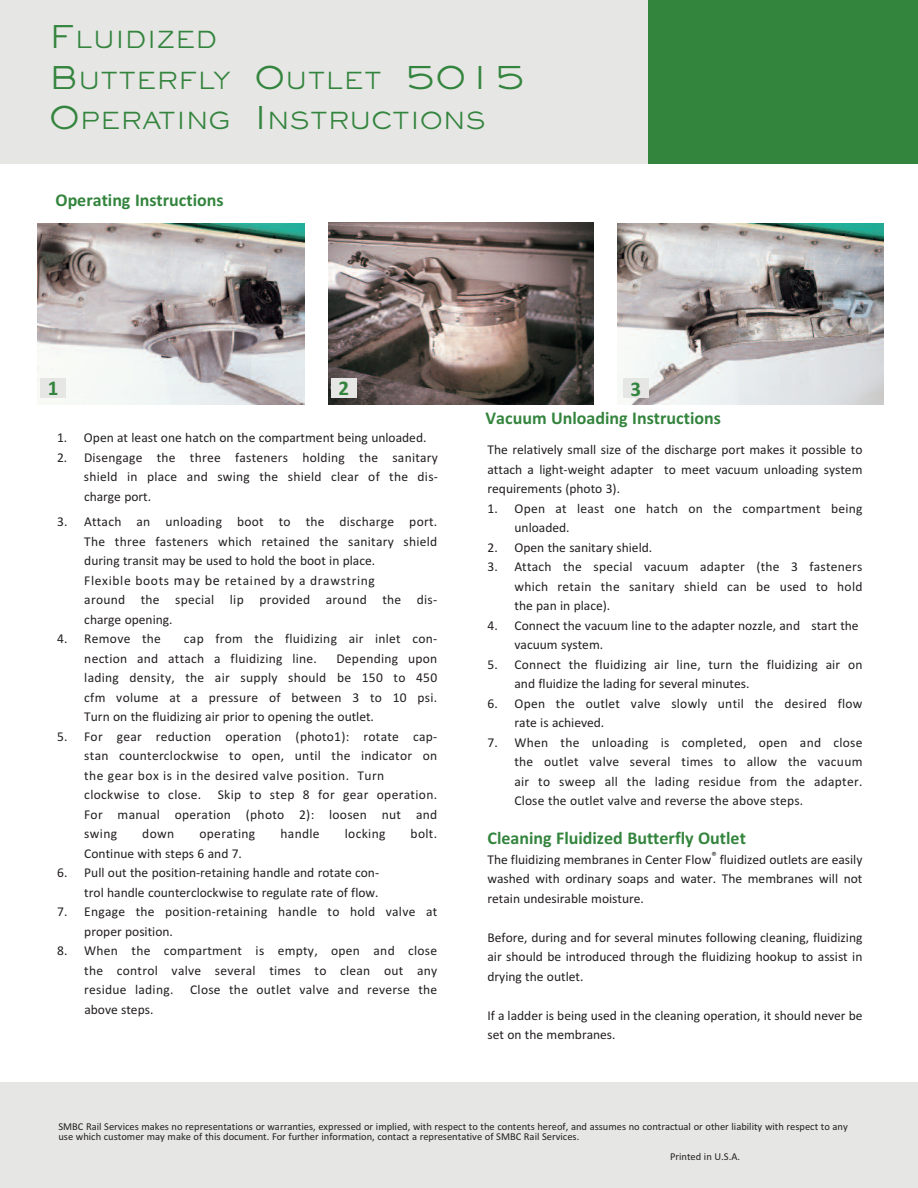
<style>
.page{position:relative;width:918px;height:1188px;background:#fff}
.page>*{position:absolute;margin:0;border:0;box-sizing:border-box;transform-origin:0 0}
.t1{font:27px/40.5px "Eyechart";color:#33843d}
.t2{font:700 21px "Calibri";color:#33843d}
.t3{font:700 18px "Calibri";color:#33843d}
.t4{font:13.5px/19.5px "Calibri";letter-spacing:.015em;color:#231f20}
.t5{font:10.5px/10.5px "Calibri";color:#231f20}
.s1{font-size:36px}
.s2{font-size:14.25px}
</style>
<div class="page">
<div style="left:0;top:1082px;width:918px;height:106px;background:#e6e6e5"></div>
<div style="left:0;top:0;width:649px;height:163px;background:#e6e6e5"></div>
<div style="left:648px;top:0;width:270px;height:163px;background:#33843d"></div>
<img style="left:38px;top:224px;width:266px;height:181px">
<img style="left:618px;top:224px;width:265px;height:181px">
<img style="left:328px;top:223px;width:266px;height:182px">
<div style="left:623px;top:378px;width:26px;height:19px;background:#e6e6e5;border-radius:50%"></div>
<div style="left:623px;top:379px;width:26px;height:19px;background:#e6e6e5"></div>
<div style="left:331px;top:378px;width:26px;height:20px;background:#e6e6e5"></div>
<div style="left:40px;top:378px;width:26px;height:20px;background:#e6e6e5"></div>
<h1 class="t1" style="left:50px;top:19px;width:477px"><span class="s1">F</span>LUIDIZED<br><span class="s1">B</span>UTTERFLY <span class="s1">O</span>UTLET <span class="s1">5015<br>O</span>PERATING <span class="s1">I</span>NSTRUCTIONS</h1>
<h3 class="t3" style="left:56px;top:189px;width:170px">Operating Instructions</h3>
<h2 class="t2" style="left:48px;top:376px;width:12px">1</h2>
<h2 class="t2" style="left:339px;top:376px;width:12px">2</h2>
<h2 class="t2" style="left:630px;top:376px;width:12px">3</h2>
<p class="t4" style="left:57px;top:428px;width:371px">1. Open at least one hatch on the compartment being unloaded.</p>
<p class="t4" style="left:84px;top:447px;width:356px;text-align:justify;text-indent:-27px">2. Disengage the three fasteners holding the sanitary shield in place and swing the shield clear of the dis&shy;charge port.</p>
<h3 class="t3" style="left:486px;top:408px;width:237px">Vacuum Unloading Instructions</h3>
<p class="t4" style="left:487px;top:440px;width:377px;text-align:justify">The relatively small size of the discharge port makes it possible to attach a light-weight adapter to meet vacuum unloading system requirements (photo 3).</p>
<p class="t4" style="left:514px;top:498px;width:350px;text-indent:-27px">1. Open at least one hatch on the compartment being unloaded.</p>
<p class="t4" style="left:487px;top:537px;width:166px">2. Open the sanitary shield.</p>
<p class="t4" style="left:514px;top:557px;width:349px;text-align:justify;text-indent:-27px">3. Attach the special vacuum adapter (the 3 fasteners which retain the sanitary shield can be used to hold the pan in place).</p>
<p class="t4" style="left:514px;top:615px;width:346px;text-indent:-27px">4. Connect the vacuum line to the adapter nozzle, and start the vacuum system.</p>
<p class="t4" style="left:514px;top:654px;width:349px;text-indent:-27px">5. Connect the fluidizing air line, turn the fluidizing air on and fluidize the lading for several minutes.</p>
<p class="t4" style="left:514px;top:693px;width:350px;text-indent:-27px">6. Open the outlet valve slowly until the desired flow rate is achieved.</p>
<p class="t4" style="left:514px;top:732px;width:350px;text-align:justify;text-indent:-27px">7. When the unloading is completed, open and close the outlet valve several times to allow the vacuum air to sweep all the lading residue from the adapter.<br>Close the outlet valve and reverse the above steps.</p>
<h3 class="t3" style="left:488px;top:827px;width:260px">Cleaning Fluidized Butterfly Outlet</h3>
<p class="t4" style="left:487px;top:849px;width:377px;text-align:justify">The fluidizing membranes in Center Flow<sup>®</sup> fluidized outlets are easily washed with ordinary soaps and water. The membranes will not retain undesirable moisture.</p>
<p class="t4" style="left:487px;top:927px;width:377px;text-align:justify">Before, during and for several minutes following cleaning, fluidizing air should be introduced through the fluidizing hookup to assist in drying the outlet.</p>
<p class="t4" style="left:487px;top:1005px;width:377px">If a ladder is being used in the cleaning operation, it should never be set on the membranes.</p>
<p class="t4" style="left:84px;top:512px;width:354px;text-indent:-27px">3. Attach an unloading boot to the discharge port.<br>The three fasteners which retained the sanitary shield during transit may be used to hold the boot in place.<br>Flexible boots <span class="s2">may be</span> retained by a drawstring<br>around the special lip provided around the dis&shy;charge opening.</p>
<p class="t4" style="left:57px;top:629px;width:105px">4. Remove the</p>
<p class="t4" style="left:84px;top:629px;width:354px;text-indent:100px">cap from the fluidizing air inlet con&shy;nection and attach a fluidizing line.</p>
<p class="t4" style="left:84px;top:648px;width:354px;text-align:justify;text-indent:252px">Depending upon lading density, the air supply should be 150 to 450 cfm volume at a pressure of between 3 to 10 psi.<br>Turn on the fluidizing air prior to opening the outlet.</p>
<p class="t4" style="left:84px;top:726px;width:354px;text-indent:-27px">5. For gear reduction operation (photo1): rotate cap&shy;stan counterclockwise to open, until the indicator on the gear box is in the desired valve position. Turn clockwise to close. Skip to step 8 for gear operation.<br>For manual operation (photo 2): loosen nut and swing</p>
<p class="t4" style="left:142px;top:824px;width:33px">down</p>
<p class="t4" style="left:199px;top:824px;width:57px">operating</p>
<p class="t4" style="left:280px;top:824px;width:41px">handle</p>
<p class="t4" style="left:345px;top:824px;width:42px">locking</p>
<p class="t4" style="left:411px;top:824px;width:28px">bolt.</p>
<p class="t4" style="left:84px;top:843px;width:159px">Continue with steps 6 and 7.</p>
<p class="t4" style="left:57px;top:863px;width:323px;text-align:right">6. Pull out the position-retaining handle and rotate con&shy;trol handle counterclockwise to regulate rate of flow.</p>
<p class="t4" style="left:84px;top:902px;width:354px;text-indent:-27px">7. Engage the position-retaining handle to hold valve at proper position.</p>
<p class="t4" style="left:84px;top:941px;width:354px;text-align:justify;text-indent:-27px">8. When the compartment is empty, open and close the control valve several times to clean out any residue lading. Close the outlet valve and reverse the above steps.</p>
<p class="t5" style="left:58px;top:1121px;width:791px">SMBC Rail Services makes no representations or warranties, expressed or implied, with respect to the contents hereof, and assumes no contractual or other liability with respect to any use which customer may make of this document. For further information, contact a representative of SMBC Rail Services.</p>
<p class="t5" style="left:670px;top:1151px;width:72px">Printed in U.S.A.</p>
</div>
